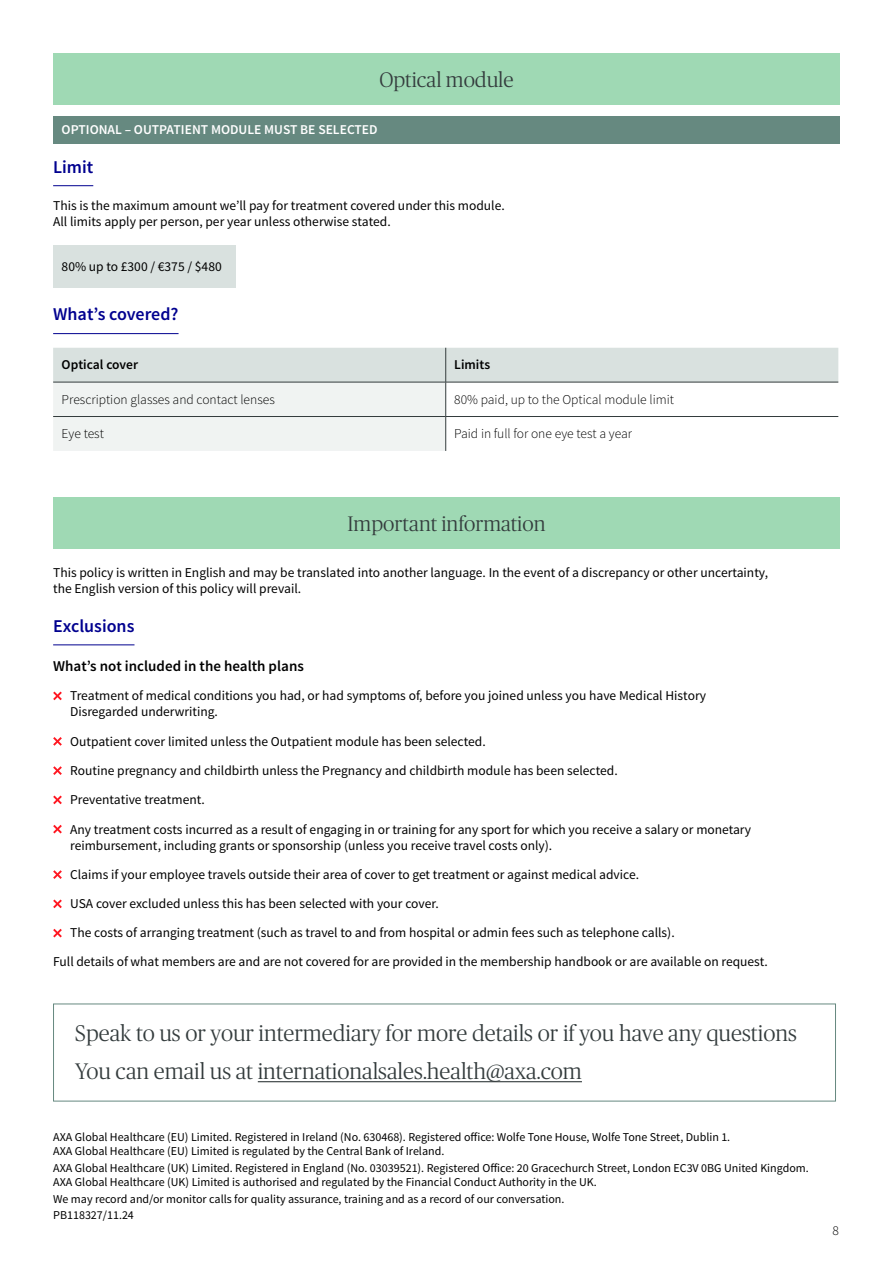
<style>
.page{position:relative;width:893px;height:1263px;background:#fff}
.page>*{position:absolute;margin:0;border:0;box-sizing:border-box;transform-origin:0 0}
.t1{font:300 22.5px/38.2px "Publico Headline";color:#343c3d}
.t2{font:300 21px "Publico Headline";color:#343c3d}
.t3{font:600 18px "Source Sans Pro";color:#00008f}
.t4{font:600 15px "Source Sans Pro";color:#000}
.t5{font:13.5px/16.2px "Source Sans Pro";color:#000}
.t6{font:300 13.5px "Source Sans Pro";color:#000}
.t7{font:600 13.5px "Source Sans Pro";color:#fff}
.t8{font:600 13.5px "Source Sans Pro";color:#000}
.t9{font:12px/14.4px "Source Sans Pro";color:#000}
</style>
<div class="page">
<hr style="left:53px;top:644px;width:81px;height:1px;background:#00008f">
<svg style="left:53px;top:691px;width:9px;height:10px"></svg>
<svg style="left:53px;top:737px;width:9px;height:9px"></svg>
<svg style="left:53px;top:766px;width:9px;height:9px"></svg>
<svg style="left:53px;top:795px;width:9px;height:10px"></svg>
<svg style="left:53px;top:824px;width:9px;height:10px"></svg>
<svg style="left:53px;top:870px;width:9px;height:9px"></svg>
<svg style="left:53px;top:899px;width:9px;height:10px"></svg>
<svg style="left:53px;top:928px;width:9px;height:10px"></svg>
<div style="left:53px;top:497px;width:787px;height:51px;background:#9fd9b4"></div>
<hr style="left:258px;top:1081px;width:324px;height:1px;background:#343c3d">
<div style="left:53px;top:53px;width:787px;height:51px;background:#9fd9b4"></div>
<div style="left:53px;top:116px;width:787px;height:28px;background:#668980"></div>
<hr style="left:53px;top:185px;width:40px;height:1px;background:#00008f">
<hr style="left:53px;top:333px;width:126px;height:1px;background:#00008f">
<div style="left:53px;top:245px;width:183px;height:43px;background:#d9e1df"></div>
<svg style="left:53px;top:348px;width:785px;height:103px"></svg>
<hr style="left:445px;top:348px;width:1px;height:34px;background:#343c3d">
<hr style="left:53px;top:382px;width:393px;height:1px;background:#343c3d">
<hr style="left:446px;top:382px;width:392px;height:1px;background:#343c3d">
<hr style="left:445px;top:382px;width:1px;height:34px;background:#343c3d">
<hr style="left:446px;top:416px;width:392px;height:1px;background:#343c3d">
<hr style="left:445px;top:417px;width:1px;height:34px;background:#343c3d">
<hr style="left:53px;top:416px;width:393px;height:1px;background:#343c3d">
<h2 class="t2" style="left:379px;top:66px;width:136px">Optical module</h2>
<p class="t7" style="left:62px;top:121px;width:317px">OPTIONAL – OUTPATIENT MODULE MUST BE SELECTED</p>
<h3 class="t3" style="left:53px;top:155px;width:42px">Limit</h3>
<p class="t5" style="left:53px;top:198px;width:453px">This is the maximum amount we’ll pay for treatment covered under this module.<br>All limits apply per person, per year unless otherwise stated.</p>
<p class="t5" style="left:62px;top:258px;width:162px">80% up to £300 / €375 / $480</p>
<h3 class="t3" style="left:53px;top:303px;width:127px">What’s covered?</h3>
<p class="t8" style="left:62px;top:356px;width:78px">Optical cover</p>
<p class="t8" style="left:454px;top:356px;width:37px">Limits</p>
<p class="t6" style="left:62px;top:391px;width:215px">Prescription glasses and contact lenses</p>
<p class="t6" style="left:454px;top:391px;width:221px">80% paid, up to the Optical module limit</p>
<p class="t6" style="left:62px;top:425px;width:44px">Eye test</p>
<p class="t6" style="left:454px;top:425px;width:179px">Paid in full for one eye test a year</p>
<h2 class="t2" style="left:347px;top:510px;width:199px">Important information</h2>
<p class="t5" style="left:53px;top:565px;width:716px">This policy is written in English and may be translated into another language. In the event of a discrepancy or other uncertainty, the English version of this policy will prevail.</p>
<h3 class="t3" style="left:53px;top:614px;width:83px">Exclusions</h3>
<p class="t4" style="left:53px;top:656px;width:252px">What’s not included in the health plans</p>
<p class="t5" style="left:70px;top:688px;width:638px">Treatment of medical conditions you had, or had symptoms of, before you joined unless you have Medical History<br>Disregarded underwriting.</p>
<p class="t5" style="left:70px;top:727px;width:683px;line-height:29.2px">Outpatient cover limited unless the Outpatient module has been selected.<br>Routine pregnancy and childbirth unless the Pregnancy and childbirth module has been selected.<br>Preventative treatment.<br>Any treatment costs incurred as a result of engaging in or training for any sport for which you receive a salary or monetary</p>
<p class="t5" style="left:70px;top:837px;width:484px">reimbursement, including grants or sponsorship (unless you receive travel costs only).</p>
<p class="t5" style="left:70px;top:867px;width:570px">Claims if your employee travels outside their area of cover to get treatment or against medical advice.</p>
<p class="t5" style="left:70px;top:896px;width:370px">USA cover excluded unless this has been selected with your cover.</p>
<p class="t5" style="left:70px;top:925px;width:606px">The costs of arranging treatment (such as travel to and from hospital or admin fees such as telephone calls).</p>
<p class="t5" style="left:53px;top:954px;width:716px">Full details of what members are and are not covered for are provided in the membership handbook or are available on request.</p>
<h1 class="t1" style="left:75px;top:1013px;width:723px">Speak to us or your intermediary for more details or if you have any questions<br>You can email us at internationalsales.health@axa.com</h1>
<p class="t9" style="left:53px;top:1130px;width:679px">AXA Global Healthcare (EU) Limited. Registered in Ireland (No. 630468). Registered office: Wolfe Tone House, Wolfe Tone Street, Dublin 1.<br>AXA Global Healthcare (EU) Limited is regulated by the Central Bank of Ireland.</p>
<p class="t9" style="left:53px;top:1161px;width:757px">AXA Global Healthcare (UK) Limited. Registered in England (No. 03039521). Registered Office: 20 Gracechurch Street, London EC3V 0BG United Kingdom.<br>AXA Global Healthcare (UK) Limited is authorised and regulated by the Financial Conduct Authority in the UK.</p>
<p class="t9" style="left:53px;top:1191px;width:513px;line-height:16.5px">We may record and/or monitor calls for quality assurance, training and as a record of our conversation.<br>PB118327/11.24</p>
<p class="t6" style="left:833px;top:1222px;width:8px">8</p>
</div>
